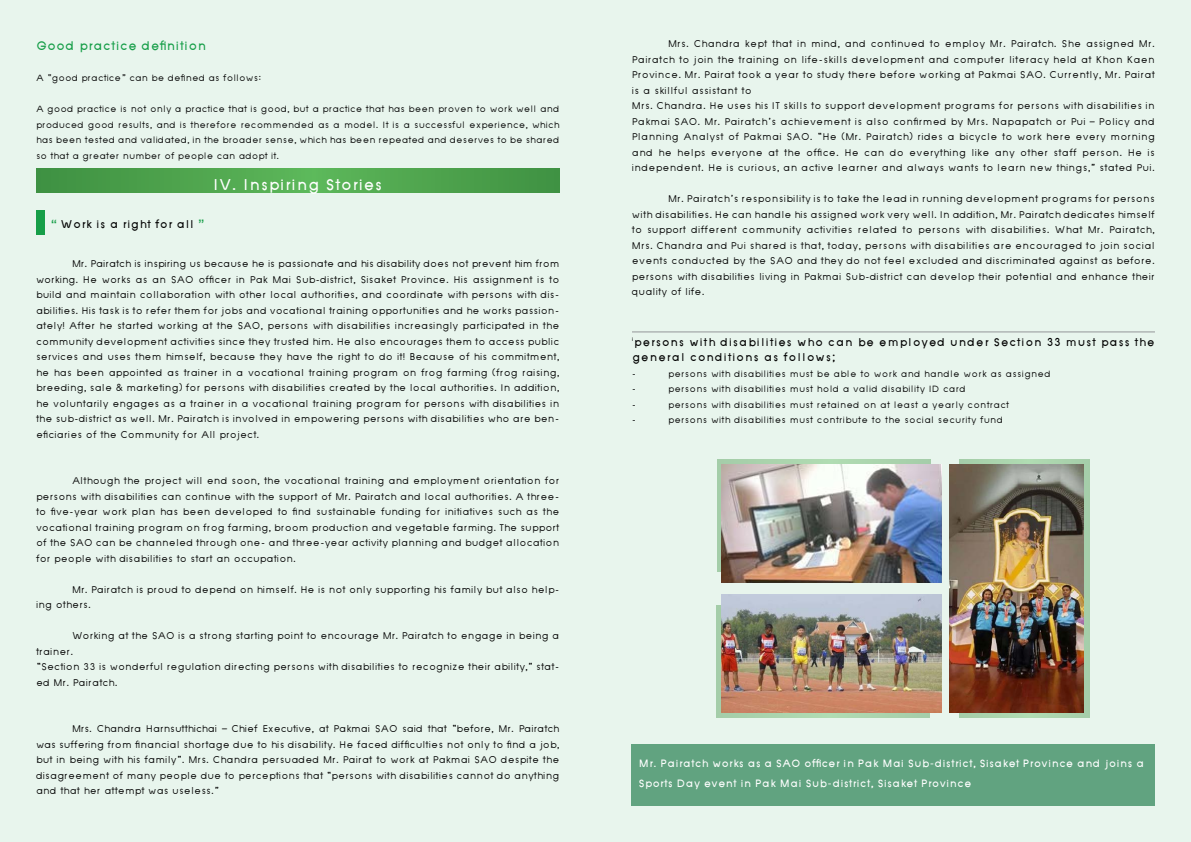
<style>
.page{position:relative;width:1191px;height:842px;background:#e8f5ed}
.page>*{position:absolute;margin:0;border:0;box-sizing:border-box;transform-origin:0 0}
.t1{font:700 25px "Chula Narak";color:#fff}
.t2{font:700 20px "Chula Narak";color:#169e48}
.t3{font:700 18px/15.5px "Chula Narak";letter-spacing:.02em;color:#000}
.t4{font:700 18px "Chula Narak";color:#000}
.t5{font:700 17px/20.4px "Chula Narak";letter-spacing:-.01em;color:#fff}
.t6{font:16px/15.5px "Chula Narak";letter-spacing:.01em;color:#000;text-align:justify}
.t7{font:15px/15.5px "Chula Narak";letter-spacing:.01em;color:#000}
.s1{font-family:"Browallia UPC";color:#169e48}
</style>
<div class="page">
<svg style="left:36px;top:169px;width:523px;height:24px;background:#4da34d"></svg>
<div style="left:36px;top:210px;width:9px;height:24px;background:#169e48"></div>
<div style="left:718px;top:459px;width:212px;height:112px;background:linear-gradient(to right,#aad4ad,#abd5ae)"></div>
<svg style="left:717px;top:606px;width:212px;height:111px"></svg>
<svg style="left:959px;top:459px;width:130px;height:258px;background:#a1be9b"></svg>
<hr style="left:632px;top:331px;width:523px;height:1px;background:#939598">
<img style="left:721px;top:465px;width:220px;height:118px">
<img style="left:721px;top:594px;width:220px;height:118px">
<img style="left:949px;top:465px;width:134px;height:247px">
<div style="left:631px;top:744px;width:524px;height:62px;background:#61a380"></div>
<p class="t2" style="left:36px;top:34px;width:172px">Good practice definition</p>
<p class="t7" style="left:36px;top:62px;width:525px;line-height:31px">A “good practice” can be defined as follows:<br>A good practice is not only a practice that is good, but a practice that has been proven to work well and</p>
<p class="t7" style="left:36px;top:117px;width:525px;text-align:justify">produced good results, and is therefore recommended as a model. It is a successful experience, which has been tested and validated, in the broader sense, which has been repeated and deserves to be shared so that a greater number of people can adopt it.</p>
<h1 class="t1" style="left:213px;top:169px;width:171px">IV. Inspiring Stories</h1>
<p class="t4" style="left:51px;top:213px;width:155px"><span class="s1">“</span> Work is a right for all <span class="s1">”</span></p>
<p class="t6" style="left:36px;top:256px;width:525px;text-indent:36px">Mr. Pairatch is inspiring us because he is passionate and his disability does not prevent him from working. He works as an SAO officer in Pak Mai Sub-district, Sisaket Province. His assignment is to build and maintain collaboration with other local authorities, and coordinate with persons with dis&shy;abilities. His task is to refer them for jobs and vocational training opportunities and he works passion&shy;ately! After he started working at the SAO, persons with disabilities increasingly participated in the community development activities since they trusted him. He also encourages them to access public services and uses them himself, because they have the right to do it! Because of his commitment, he has been appointed as trainer in a vocational training program on frog farming (frog raising, breeding, sale &amp; marketing) for persons with disabilities created by the local authorities. In addition, he voluntarily engages as a trainer in a vocational training program for persons with disabilities in the sub-district as well. Mr. Pairatch is involved in empowering persons with disabilities who are ben&shy;eficiaries of the Community for All project.</p>
<p class="t6" style="left:36px;top:473px;width:525px;text-indent:36px">Although the project will end soon, the vocational training and employment orientation for persons with disabilities can continue with the support of Mr. Pairatch and local authorities. A three&shy;to five-year work plan has been developed to find sustainable funding for initiatives such as the vocational training program on frog farming, broom production and vegetable farming. The support of the SAO can be channeled through one- and three-year activity planning and budget allocation for people with disabilities to start an occupation.</p>
<p class="t6" style="left:36px;top:581px;width:525px;text-indent:36px">Mr. Pairatch is proud to depend on himself. He is not only supporting his family but also help&shy;ing others.</p>
<p class="t6" style="left:36px;top:628px;width:525px;text-align:left;text-indent:36px">Working at the SAO is a strong starting point to encourage Mr. Pairatch to engage in being a trainer.<br>“Section 33 is wonderful regulation directing persons with disabilities to recognize their ability,” stat&shy;ed Mr. Pairatch.</p>
<p class="t6" style="left:36px;top:721px;width:525px;text-indent:36px">Mrs. Chandra Harnsutthichai – Chief Executive, at Pakmai SAO said that “before, Mr. Pairatch was suffering from financial shortage due to his disability. He faced difficulties not only to find a job, but in being with his family”. Mrs. Chandra persuaded Mr. Pairat to work at Pakmai SAO despite the disagreement of many people due to perceptions that “persons with disabilities cannot do anything and that her attempt was useless.”</p>
<p class="t6" style="left:632px;top:36px;width:524px;text-align:left;text-indent:36px">Mrs. Chandra kept that in mind, and continued to employ Mr. Pairatch. She assigned Mr.<br>Pairatch to join the training on life-skills development and computer literacy held at Khon Kaen Province. Mr. Pairat took a year to study there before working at Pakmai SAO. Currently, Mr. Pairat is a skillful assistant to<br>Mrs. Chandra. He uses his IT skills to support development programs for persons with disabilities in Pakmai SAO. Mr. Pairatch’s achievement is also confirmed by Mrs. Napapatch or Pui – Policy and Planning Analyst of Pakmai SAO. “He (Mr. Pairatch) rides a bicycle to work here every morning and he helps everyone at the office. He can do everything like any other staff person. He is independent. He is curious, an active learner and always wants to learn new things,” stated Pui.</p>
<p class="t6" style="left:632px;top:191px;width:524px;text-indent:36px">Mr. Pairatch’s responsibility is to take the lead in running development programs for persons with disabilities. He can handle his assigned work very well. In addition, Mr. Pairatch dedicates himself to support different community activities related to persons with disabilities. What Mr. Pairatch, Mrs. Chandra and Pui shared is that, today, persons with disabilities are encouraged to join social events conducted by the SAO and they do not feel excluded and discriminated against as before. persons with disabilities living in Pakmai Sub-district can develop their potential and enhance their quality of life.</p>
<p class="t3" style="left:632px;top:333px;width:524px"><sup>i</sup>persons with disabilities who can be employed under Section 33 must pass the general conditions as follows;</p>
<p class="t7" style="left:632px;top:366px;width:420px">- persons with disabilities must be able to work and handle work as assigned</p>
<p class="t7" style="left:632px;top:381px;width:335px">- persons with disabilities must hold a valid disability ID card</p>
<p class="t7" style="left:632px;top:397px;width:379px">- persons with disabilities must retained on at least a yearly contract</p>
<p class="t7" style="left:632px;top:412px;width:373px">- persons with disabilities must contribute to the social security fund</p>
<p class="t5" style="left:638px;top:752px;width:507px">Mr. Pairatch works as a SAO officer in Pak Mai Sub-district, Sisaket Province and joins a<br>Sports Day event in Pak Mai Sub-district, Sisaket Province</p>
</div>
